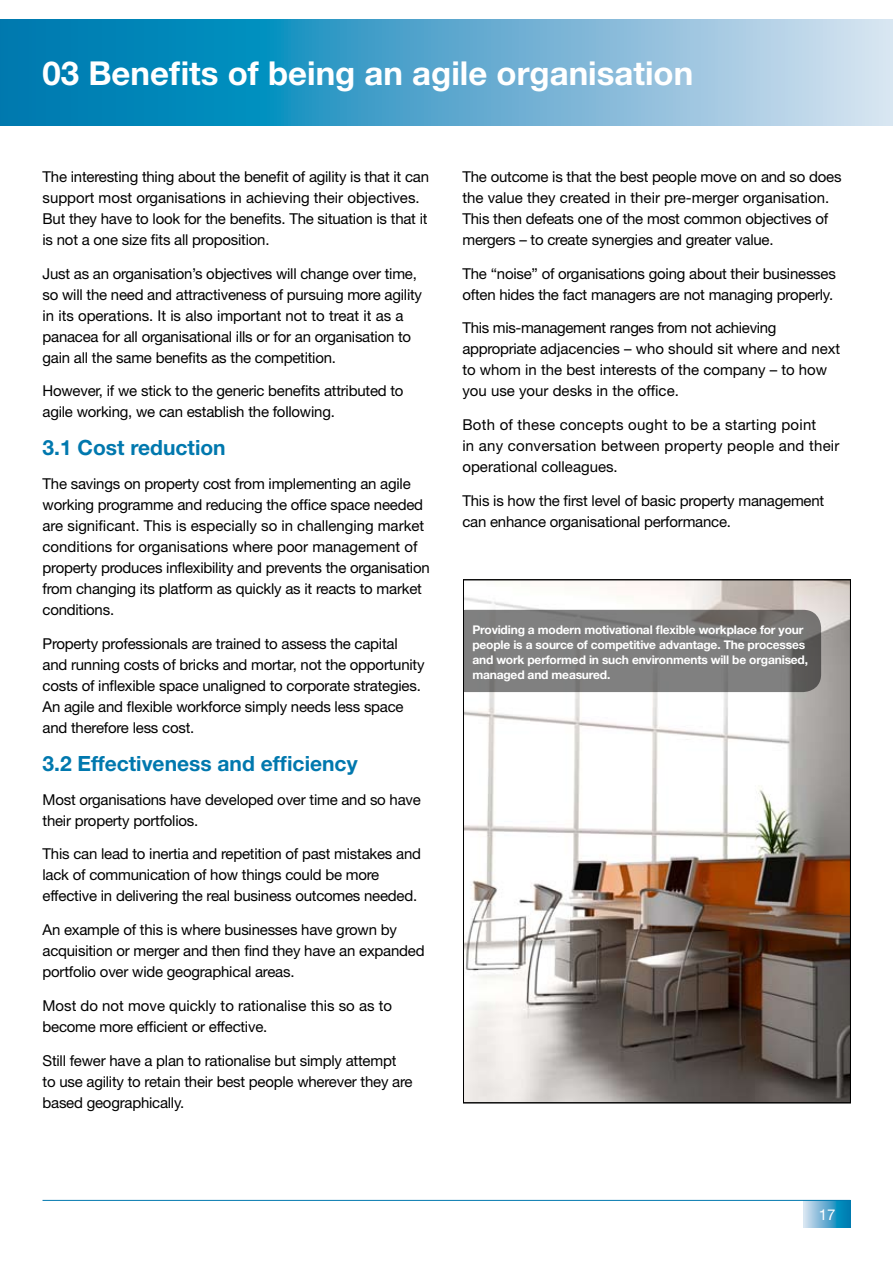
<style>
.page{position:relative;width:893px;height:1263px;background:#fff}
.page>*{position:absolute;margin:0;border:0;box-sizing:border-box;transform-origin:0 0}
.t1{font:700 33px "Helvetica Neue LT";color:#fff}
.t2{font:700 21px "Helvetica Neue LT";color:#0078ae}
.t3{font:15px/21px "Helvetica Neue LT";letter-spacing:-.015em;color:#000}
.t4{font:15px/21px "Helvetica Neue LT";letter-spacing:.015em;color:#000}
.t5{font:15px "Helvetica Neue LT";color:#fff}
.t6{font:700 12px/15px "Helvetica Neue LT";letter-spacing:-.015em;color:#fff}
</style>
<div class="page">
<svg style="left:804px;top:1201px;width:46px;height:27px"></svg>
<hr style="left:43px;top:1200px;width:807px;height:1px;background:#0078ae">
<svg style="left:0;top:19px;width:893px;height:106px;background:#57a8ce"></svg>
<img style="left:465px;top:581px;width:384px;height:520px">
<svg style="left:448px;top:610px;width:373px;height:82px;background:#7b7a7a"></svg>
<div style="left:433px;top:609px;width:31px;height:90px;background:#fff"></div>
<h1 class="t1" style="left:43px;top:53px;width:652px">03 Benefits of being an agile organisation</h1>
<p class="t3" style="left:43px;top:166px;width:388px">The interesting thing about the benefit of agility is that it can support most organisations in achieving their objectives.<br>But they have to look for the benefits. The situation is that it is not a one size fits all proposition.</p>
<p class="t3" style="left:43px;top:263px;width:381px">Just as an organisation’s objectives will change over time, so will the need and attractiveness of pursuing more agility in its operations. It is also important not to treat it as a panacea for all organisational ills or for an organisation to gain all the same benefits as the competition.</p>
<p class="t3" style="left:43px;top:380px;width:363px">However, if we stick to the generic benefits attributed to agile working, we can establish the following.</p>
<h2 class="t2" style="left:43px;top:435px;width:185px">3.1 Cost reduction</h2>
<p class="t3" style="left:43px;top:473px;width:389px">The savings on property cost from implementing an agile working programme and reducing the office space needed are significant. This is especially so in challenging market conditions for organisations where poor management of property produces inflexibility and prevents the organisation from changing its platform as quickly as it reacts to market conditions.</p>
<p class="t3" style="left:43px;top:633px;width:384px">Property professionals are trained to assess the capital and running costs of bricks and mortar, not the opportunity costs of inflexible space unaligned to corporate strategies.<br>An agile and flexible workforce simply needs less space and therefore less cost.</p>
<h2 class="t2" style="left:43px;top:750px;width:317px">3.2 Effectiveness and efficiency</h2>
<p class="t3" style="left:43px;top:789px;width:380px">Most organisations have developed over time and so have their property portfolios.</p>
<p class="t3" style="left:43px;top:843px;width:380px">This can lead to inertia and repetition of past mistakes and lack of communication of how things could be more effective in delivering the real business outcomes needed.</p>
<p class="t3" style="left:43px;top:919px;width:384px">An example of this is where businesses have grown by acquisition or merger and then find they have an expanded portfolio over wide geographical areas.</p>
<p class="t3" style="left:43px;top:995px;width:351px">Most do not move quickly to rationalise this so as to become more efficient or effective.</p>
<p class="t3" style="left:43px;top:1050px;width:372px">Still fewer have a plan to rationalise but simply attempt to use agility to retain their best people wherever they are based geographically.</p>
<p class="t3" style="left:462px;top:166px;width:381px">The outcome is that the best people move on and so does the value they created in their pre-merger organisation.<br>This then defeats one of the most common objectives of mergers – to create synergies and greater value.</p>
<p class="t3" style="left:462px;top:263px;width:375px">The “noise” of organisations going about their businesses often hides the fact managers are not managing properly.</p>
<p class="t3" style="left:462px;top:317px;width:379px">This mis-management ranges from not achieving appropriate adjacencies – who should sit where and next to whom in the best interests of the company – to how you use your desks in the office.</p>
<p class="t4" style="left:462px;top:414px;width:379px">Both of these concepts ought to be a starting point<br>in any conversation between property people and their operational colleagues.</p>
<p class="t3" style="left:462px;top:490px;width:363px">This is how the first level of basic property management can enhance organisational performance.</p>
<p class="t6" style="left:472px;top:622px;width:337px">Providing a modern motivational flexible workplace for your people is a source of competitive advantage. The processes and work performed in such environments will be organised, managed and measured.</p>
<p class="t5" style="left:819px;top:1205px;width:18px">17</p>
</div>
